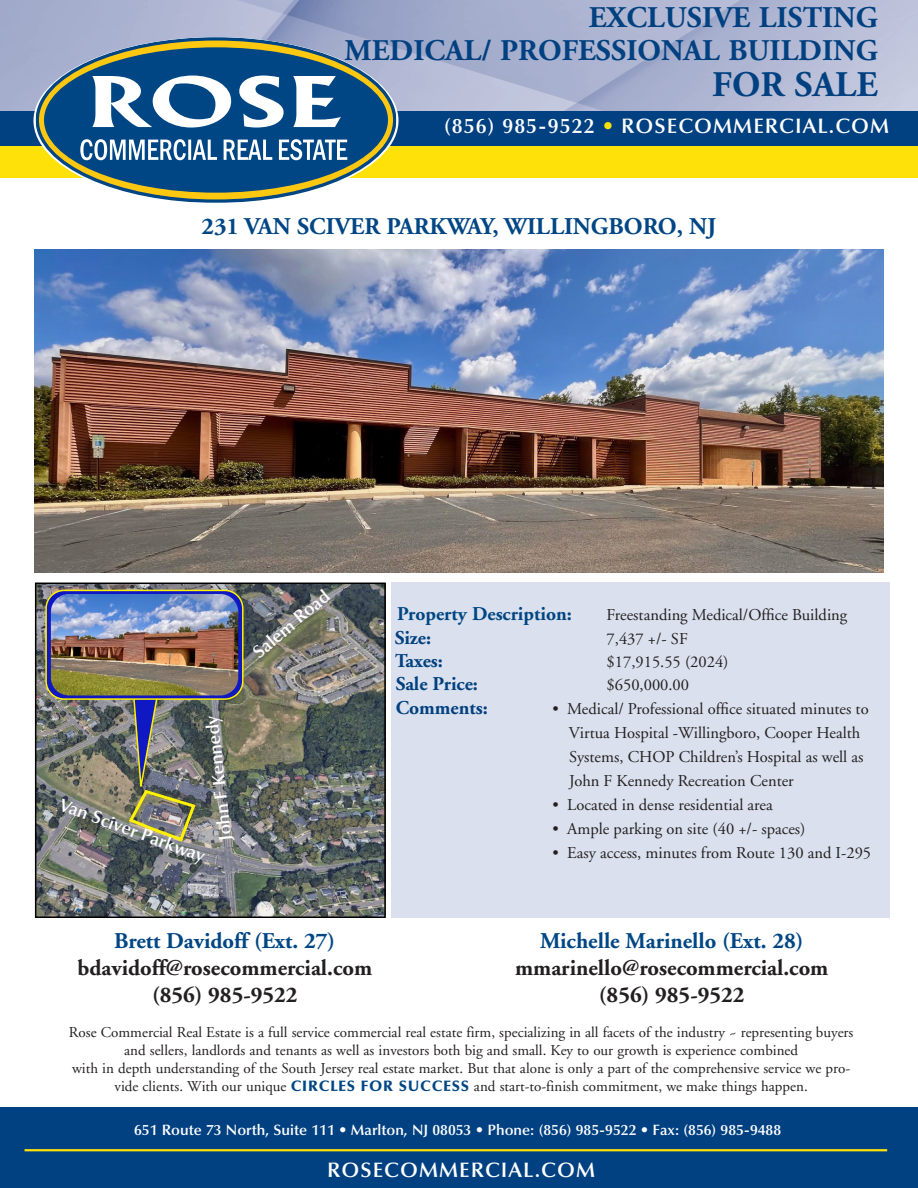
<style>
.page{position:relative;width:918px;height:1188px;background:#fff}
.page>*{position:absolute;margin:0;border:0;box-sizing:border-box;transform-origin:0 0}
.t1{font:700 36px "Adobe Garamond";color:#014181}
.t2{font:700 30px "Adobe Garamond";color:#014181}
.t3{font:700 24px "Adobe Garamond";color:#004684}
.t4{font:700 22.5px "Adobe Garamond";color:#231f20}
.t5{font:700 22.5px "Adobe Garamond";color:#004684}
.t6{font:600 21px "Optima";letter-spacing:.05em;color:#fff}
.t7{font:700 19.5px "Adobe Garamond";color:#014181}
.t8{font:700 19.5px "Adobe Garamond";color:#004684}
.t9{font:600 18px "Optima";color:#fff}
.t10{font:16.5px/24px "Adobe Garamond";color:#231f20}
.t11{font:15px/18px "Adobe Garamond";color:#231f20;text-align:center}
.t12{font:600 15px "Optima";color:#fff}
.s1{color:#ffe10a}
.s2{font-family:"Optima";font-weight:900;color:#004684}
</style>
<div class="page">
<div style="left:0;top:140px;width:918px;height:38px;background:#ffe10a"></div>
<div style="left:0;top:108px;width:918px;height:38px;background:#014181"></div>
<div style="left:0;top:1107px;width:918px;height:81px;background:#014181"></div>
<hr style="left:25px;top:1149px;width:862px;height:2px;background:#ffe10a">
<img style="left:0;top:0;width:918px;height:110px">
<svg style="left:36px;top:37px;width:360px;height:166px"></svg>
<svg style="left:44px;top:47px;width:344px;height:146px;fill:#004684"></svg>
<svg style="left:92px;top:76px;width:249px;height:52px"></svg>
<svg style="left:80px;top:139px;width:267px;height:21px;background:#6a92b7"></svg>
<img style="left:35px;top:249px;width:848px;height:323px">
<div style="left:391px;top:583px;width:498px;height:335px;background:#dae0ed"></div>
<img style="left:38px;top:586px;width:345px;height:329px">
<div style="left:35px;top:583px;width:351px;height:335px;border:2px solid #000"></div>
<svg style="left:46px;top:590px;width:197px;height:109px"></svg>
<div style="left:45px;top:590px;width:199px;height:110px;border:2px solid #fff101;border-radius:18px"></div>
<img style="left:51px;top:594px;width:187px;height:101px">
<img style="left:127px;top:655px;width:71px;height:188px">
<p class="t2" style="left:589px;top:1px;width:290px">EXCLUSIVE LISTING</p>
<p class="t2" style="left:345px;top:34px;width:535px">MEDICAL/ PROFESSIONAL BUILDING</p>
<p class="t1" style="left:712px;top:65px;width:167px">FOR SALE</p>
<p class="t6" style="left:444px;top:113px;width:447px">(856) 985-9522 <span class="s1">•</span> ROSECOMMERCIAL.COM</p>
<p class="t3" style="left:202px;top:213px;width:516px">231 VAN SCIVER PARKWAY, WILLINGBORO, NJ</p>
<p class="t9" style="left:248px;top:646px;width:96px;rotate:-40deg">Salem Road</p>
<p class="t9" style="left:215px;top:842px;width:128px;rotate:-96deg">John F Kennedy</p>
<p class="t9" style="left:64px;top:794px;width:155px;rotate:20deg">Van Sciver Parkway</p>
<p class="t8" style="left:397px;top:603px;width:176px">Property Description:</p>
<p class="t10" style="left:607px;top:603px;width:242px">Freestanding Medical/Office Building</p>
<p class="t7" style="left:395px;top:627px;width:38px">Size:</p>
<p class="t10" style="left:607px;top:627px;width:83px">7,437 +/- SF</p>
<p class="t7" style="left:395px;top:650px;width:50px">Taxes:</p>
<p class="t10" style="left:607px;top:650px;width:123px">$17,915.55 (2024)</p>
<p class="t7" style="left:396px;top:674px;width:84px">Sale Price:</p>
<p class="t10" style="left:607px;top:674px;width:84px">$650,000.00</p>
<p class="t7" style="left:396px;top:698px;width:94px">Comments:</p>
<p class="t10" style="left:553px;top:698px;width:318px">• Medical/ Professional office situated minutes to</p>
<p class="t10" style="left:569px;top:722px;width:293px">Virtua Hospital -Willingboro, Cooper Health</p>
<p class="t10" style="left:569px;top:746px;width:296px">Systems, CHOP Children’s Hospital as well as<br>John F Kennedy Recreation Center</p>
<p class="t10" style="left:553px;top:794px;width:222px">• Located in dense residential area</p>
<p class="t10" style="left:553px;top:818px;width:254px">• Ample parking on site (40 +/- spaces)</p>
<p class="t10" style="left:553px;top:842px;width:320px">• Easy access, minutes from Route 130 and I-295</p>
<p class="t5" style="left:114px;top:928px;width:223px">Brett Davidoff (Ext. 27)</p>
<p class="t4" style="left:77px;top:955px;width:296px">bdavidoff@rosecommercial.com</p>
<p class="t4" style="left:152px;top:982px;width:147px">(856) 985-9522</p>
<p class="t5" style="left:540px;top:928px;width:265px">Michelle Marinello (Ext. 28)</p>
<p class="t4" style="left:515px;top:955px;width:315px">mmarinello@rosecommercial.com</p>
<p class="t4" style="left:599px;top:982px;width:147px">(856) 985-9522</p>
<p class="t11" style="left:69px;top:1024px;width:786px">Rose Commercial Real Estate is a full service commercial real estate firm, specializing in all facets of the industry ~ representing buyers and sellers, landlords and tenants as well as investors both big and small. Key to our growth is experience combined<br>with in depth understanding of the South Jersey real estate market. But that alone is only a part of the comprehensive service we pro&shy;vide clients. With our unique <span class="s2">CIRCLES FOR SUCCESS</span> and start-to-finish commitment, we make things happen.</p>
<p class="t12" style="left:134px;top:1121px;width:649px">651 Route 73 North, Suite 111 • Marlton, NJ 08053 • Phone: (856) 985-9522 • Fax: (856) 985-9488</p>
<p class="t6" style="left:327px;top:1157px;width:269px">ROSECOMMERCIAL.COM</p>
</div>
